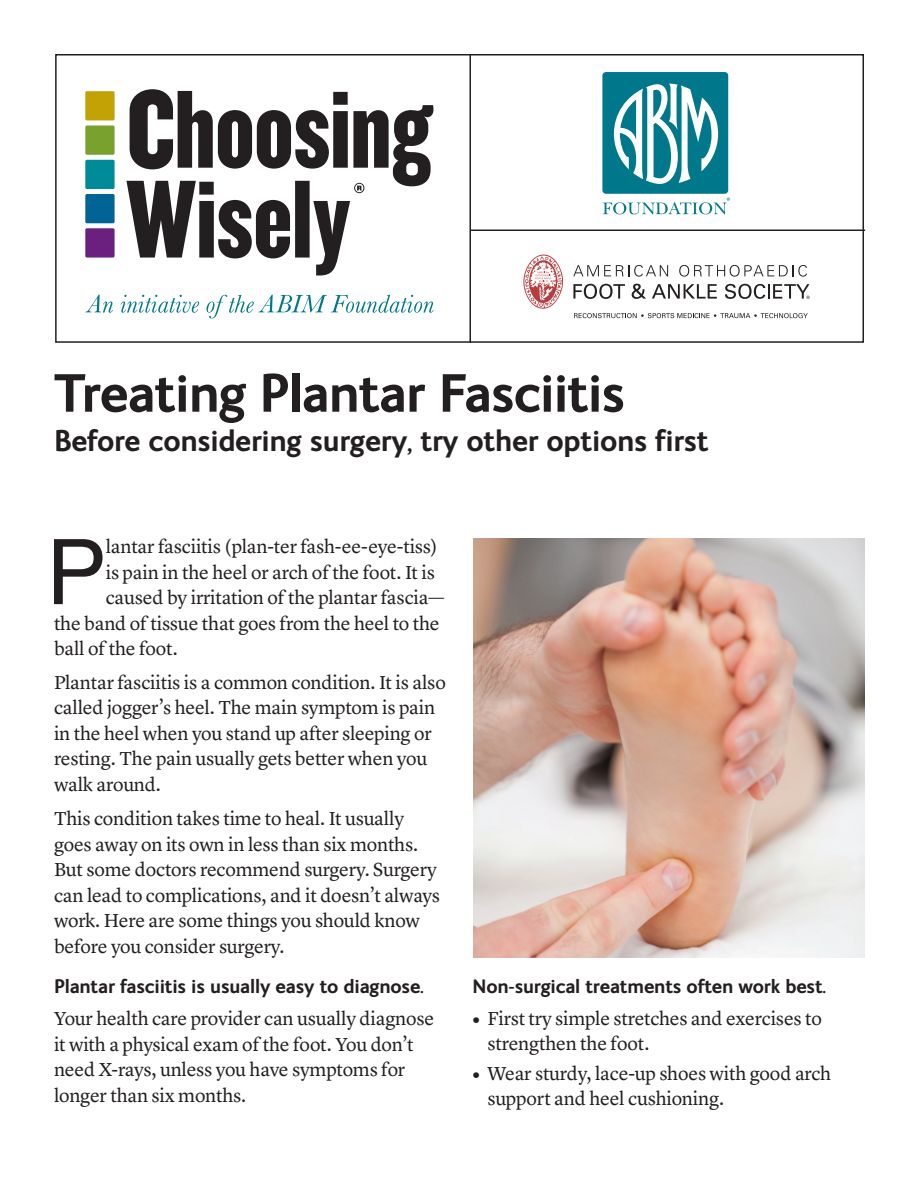
<style>
.page{position:relative;width:918px;height:1188px;background:#fff}
.page>*{position:absolute;margin:0;border:0;box-sizing:border-box;transform-origin:0 0}
.Body_DropCap_First_P{font:90.6px "Helvetica";color:#231f20}
.MainHeadline{font:700 54px "FS Ingrid";letter-spacing:-.02em;color:#231f20}
.Subhead{font:700 30px "FS Ingrid";letter-spacing:-.01em;color:#231f20}
.Body_13_17{font:19.5px/25.5px "Lyon Text";letter-spacing:-.01em;color:#231f20}
.Body_DropCap_First_P-2{font:19.5px "Lyon Text";letter-spacing:-.01em;color:#231f20}
.Body_Subhead{font:700 19.5px "FS Ingrid";letter-spacing:-.01em;color:#231f20}
.t1{font:600 9.45px "New Baskerville";color:#00788b}
.s1{font-family:"FS Ingrid";font-weight:700;font-size:18px}
</style>
<div class="page">
<svg style="left:573px;top:265px;width:95px;height:12px"></svg>
<svg style="left:679px;top:265px;width:128px;height:12px"></svg>
<svg style="left:573px;top:284px;width:52px;height:15px"></svg>
<svg style="left:632px;top:284px;width:14px;height:15px"></svg>
<svg style="left:652px;top:284px;width:65px;height:15px"></svg>
<img style="left:523px;top:254px;width:40px;height:55px">
<svg style="left:535px;top:272px;width:16px;height:10px"></svg>
<svg style="left:725px;top:284px;width:85px;height:15px"></svg>
<svg style="left:574px;top:313px;width:234px;height:5px"></svg>
<img style="left:473px;top:538px;width:391px;height:420px">
<div style="left:55px;top:54px;width:809px;height:289px;border:2px solid #231f20"></div>
<hr style="left:470px;top:230px;width:395px;height:1px;background:#231f20">
<hr style="left:470px;top:54px;width:1px;height:289px;background:#231f20">
<div style="left:602px;top:72px;width:126px;height:122px;background:#00788b;border-radius:4px"></div>
<svg style="left:614px;top:84px;width:104px;height:100px"></svg>
<svg style="left:603px;top:202px;width:124px;height:12px"></svg>
<div style="left:85px;top:91px;width:30px;height:29px;background:#c2a205;border-radius:2px"></div>
<div style="left:85px;top:126px;width:30px;height:29px;background:#78a22d;border-radius:2px"></div>
<div style="left:85px;top:160px;width:30px;height:29px;background:#008b98;border-radius:2px"></div>
<div style="left:85px;top:194px;width:30px;height:29px;background:#006494;border-radius:2px"></div>
<div style="left:85px;top:228px;width:30px;height:30px;background:#6b1f7e;border-radius:2px"></div>
<svg style="left:126px;top:89px;width:307px;height:187px"></svg>
<svg style="left:85px;top:295px;width:349px;height:23px"></svg>
<p class="t1" style="left:726px;top:195px;width:5px">®</p>
<p class="MainHeadline" style="left:54px;top:357px;width:573px">Treating Plantar Fasciitis</p>
<p class="Subhead" style="left:54px;top:421px;width:656px">Before considering surgery, try other options first</p>
<p class="Body_DropCap_First_P" style="left:46px;top:502px;width:62px">P</p>
<p class="Body_DropCap_First_P-2" style="left:106px;top:532px;width:333px">lantar fasciitis (plan-ter fash-ee-eye-tiss)</p>
<p class="Body_DropCap_First_P-2" style="left:106px;top:557px;width:331px">is pain in the heel or arch of the foot. It is</p>
<p class="Body_DropCap_First_P-2" style="left:106px;top:583px;width:340px">caused by irritation of the plantar fascia—</p>
<p class="Body_DropCap_First_P-2" style="left:54px;top:608px;width:387px">the band of tissue that goes from the heel to the</p>
<p class="Body_DropCap_First_P-2" style="left:54px;top:634px;width:125px">ball of the foot.</p>
<p class="Body_13_17" style="left:54px;top:668px;width:393px">Plantar fasciitis is a common condition. It is also called jogger’s heel. The main symptom is pain in the heel when you stand up after sleeping or resting. The pain usually gets better when you walk around.</p>
<p class="Body_13_17" style="left:54px;top:805px;width:388px">This condition takes time to heal. It usually goes away on its own in less than six months.<br>But some doctors recommend surgery. Surgery can lead to complications, and it doesn’t always work. Here are some things you should know before you consider surgery.</p>
<p class="Body_Subhead" style="left:54px;top:973px;width:371px">Plantar fasciitis is usually easy to diagnose.</p>
<p class="Body_13_17" style="left:54px;top:1004px;width:382px">Your health care provider can usually diagnose it with a physical exam of the foot. You don’t need X-rays, unless you have symptoms for longer than six months.</p>
<p class="Body_Subhead" style="left:472px;top:973px;width:355px">Non-surgical treatments often work best.</p>
<p class="Body_13_17" style="left:488px;top:1004px;width:336px;text-indent:-15px"><span class="s1">•</span> First try simple stretches and exercises to strengthen the foot.</p>
<p class="Body_13_17" style="left:488px;top:1059px;width:345px;text-indent:-15px"><span class="s1">•</span> Wear sturdy, lace-up shoes with good arch support and heel cushioning.</p>
</div>
